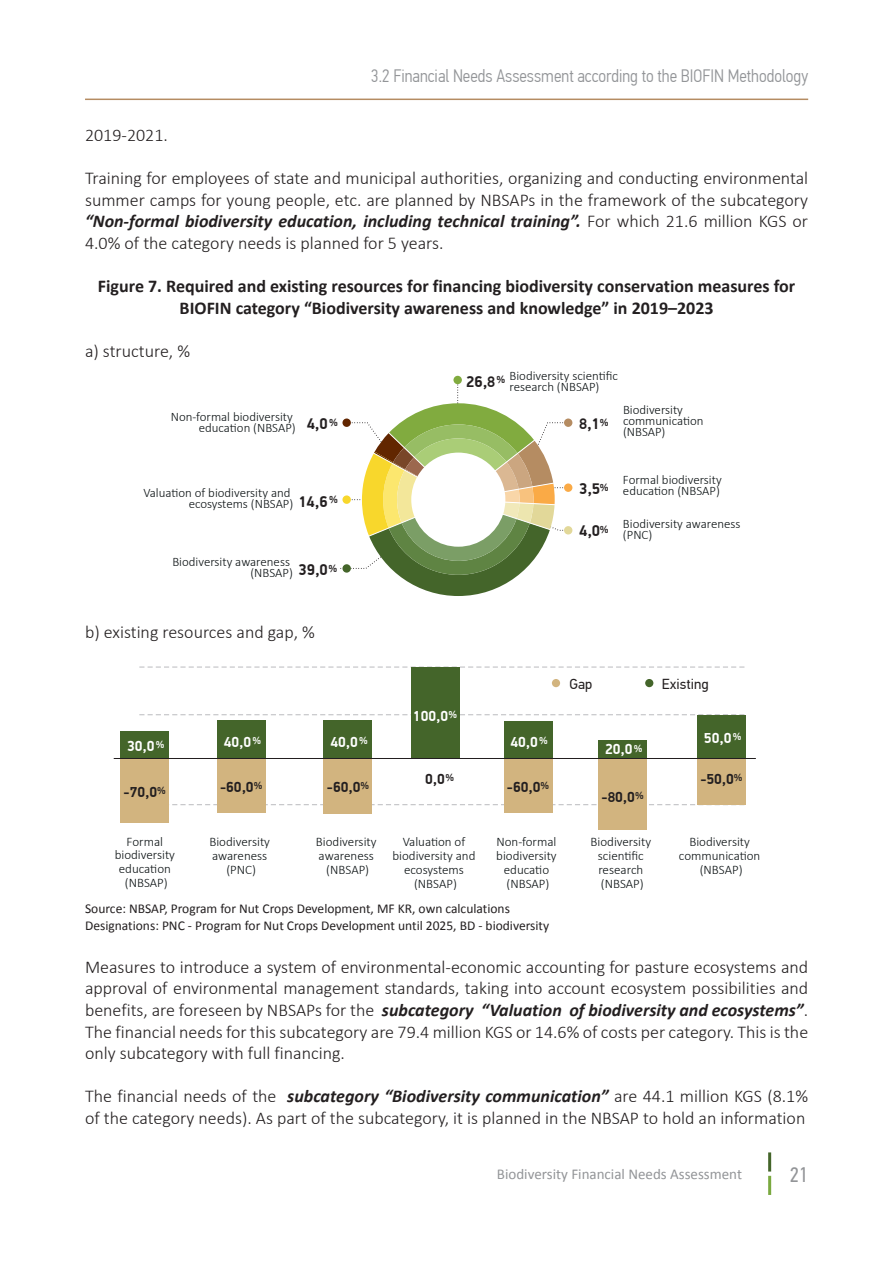
<style>
.page{position:relative;width:893px;height:1263px;background:#fff}
.page>*{position:absolute;margin:0;border:0;box-sizing:border-box;transform-origin:0 0}
.t1{font:21px "PF Din Text Cond Pro";color:#939598}
.t2{font:300 18px/21.6px "Calibri";color:#231f20;text-align:justify}
.t3{font:700 18px/21.6px "Calibri";color:#231f20;text-align:center}
.t4{font:300 18px "PF Din Text Cond Pro";color:#939598}
.t5{font:700 15.45px "PF Din Display Pro";color:#231f20}
.t6{font:15px "Calibri";color:#939598}
.t7{font:700 14.55px "PF Din Display Pro";color:#231f20}
.t8{font:700 14.55px "PF Din Display Pro";color:#fff}
.t9{font:14.55px "PF Din Text Pro";color:#231f20}
.t10{font:13.5px/16.2px "Calibri";color:#231f20}
.t11{font:300 13.05px/13.8px "Calibri";color:#0c1214;text-align:center}
.t12{font:300 12.9px/11.1px "Calibri";color:#0c1214}
.t13{font:700 10.35px "PF Din Display Pro";color:#231f20}
.t14{font:700 10.2px "PF Din Display Pro";color:#fff}
.t15{font:700 10.2px "PF Din Display Pro";color:#231f20}
.s1{font-weight:700;font-style:italic}
</style>
<div class="page">
<hr style="left:768px;top:1176px;width:3px;height:19px;background:#7aa940">
<hr style="left:768px;top:1152px;width:3px;height:19px;background:#44652a">
<svg style="left:340px;top:382px;width:233px;height:214px"></svg>
<div style="left:342px;top:418px;width:9px;height:9px;background:#622600;border-radius:50%"></div>
<div style="left:564px;top:418px;width:8px;height:9px;background:#b58c62;border-radius:50%"></div>
<div style="left:453px;top:376px;width:9px;height:8px;background:#81ab3f;border-radius:50%"></div>
<div style="left:342px;top:495px;width:9px;height:9px;background:#f8d72c;border-radius:50%"></div>
<div style="left:564px;top:483px;width:8px;height:9px;background:#faaa46;border-radius:50%"></div>
<div style="left:342px;top:564px;width:9px;height:9px;background:#44652a;border-radius:50%"></div>
<div style="left:564px;top:526px;width:8px;height:8px;background:#e2d899;border-radius:50%"></div>
<svg style="left:139px;top:666px;width:606px;height:1px"></svg>
<svg style="left:139px;top:714px;width:606px;height:1px"></svg>
<svg style="left:172px;top:804px;width:523px;height:1px"></svg>
<div style="left:121px;top:731px;width:48px;height:27px;background:#44652a"></div>
<div style="left:121px;top:758px;width:48px;height:65px;background:#d2b47f"></div>
<div style="left:217px;top:720px;width:49px;height:38px;background:#44652a"></div>
<div style="left:217px;top:758px;width:49px;height:55px;background:#d2b47f"></div>
<div style="left:323px;top:720px;width:49px;height:38px;background:#44652a"></div>
<div style="left:323px;top:758px;width:49px;height:55px;background:#d2b47f"></div>
<div style="left:411px;top:667px;width:49px;height:91px;background:#44652a"></div>
<div style="left:504px;top:721px;width:49px;height:37px;background:#44652a"></div>
<div style="left:504px;top:758px;width:49px;height:55px;background:#d2b47f"></div>
<div style="left:598px;top:740px;width:49px;height:18px;background:#44652a"></div>
<div style="left:598px;top:758px;width:49px;height:72px;background:#d2b47f"></div>
<div style="left:697px;top:715px;width:49px;height:43px;background:#44652a"></div>
<div style="left:697px;top:758px;width:49px;height:47px;background:#d2b47f"></div>
<div style="left:645px;top:679px;width:8px;height:8px;background:#44652a;border-radius:50%"></div>
<div style="left:552px;top:679px;width:8px;height:8px;background:#d2b47f;border-radius:50%"></div>
<hr style="left:114px;top:758px;width:642px;height:1px;background:#231f20">
<hr style="left:85px;top:99px;width:723px;height:1px;background:#b58c62">
<p class="t4" style="left:371px;top:66px;width:438px">3.2 Financial Needs Assessment according to the BIOFIN Methodology</p>
<p class="t2" style="left:85px;top:124px;width:84px">2019-2021.</p>
<p class="t2" style="left:85px;top:167px;width:725px">Training for employees of state and municipal authorities, organizing and conducting environmental summer camps for young people, etc. are planned by NBSAPs in the framework of the subcategory <span class="s1">“Non-formal biodiversity education, including technical training”.</span> For which 21.6 million KGS or 4.0% of the category needs is planned for 5 years.</p>
<p class="t3" style="left:98px;top:275px;width:699px">Figure 7. Required and existing resources for financing biodiversity conservation measures for<br>BIOFIN category “Biodiversity awareness and knowledge” in 2019–2023</p>
<p class="t2" style="left:85px;top:340px;width:107px">a) structure, %</p>
<p class="t12" style="left:171px;top:411px;width:126px;text-align:right">Non-formal biodiversity education (NBSAP)</p>
<p class="t12" style="left:509px;top:370px;width:110px">Biodiversity scientific research (NBSAP)</p>
<p class="t5" style="left:466px;top:372px;width:31px">26,8</p>
<p class="t13" style="left:497px;top:373px;width:10px">%</p>
<p class="t5" style="left:307px;top:415px;width:23px">4,0</p>
<p class="t5" style="left:579px;top:415px;width:22px">8,1</p>
<p class="t13" style="left:329px;top:416px;width:10px">%</p>
<p class="t13" style="left:600px;top:416px;width:10px">%</p>
<p class="t12" style="left:623px;top:404px;width:82px">Biodiversity communication (NBSAP)</p>
<p class="t12" style="left:143px;top:487px;width:151px;text-align:right">Valuation of biodiversity and ecosystems (NBSAP)</p>
<p class="t5" style="left:298px;top:492px;width:31px">14,6</p>
<p class="t13" style="left:329px;top:493px;width:10px">%</p>
<p class="t12" style="left:172px;top:556px;width:122px;text-align:right">Biodiversity awareness (NBSAP)</p>
<p class="t5" style="left:298px;top:560px;width:31px">39,0</p>
<p class="t13" style="left:329px;top:562px;width:10px">%</p>
<p class="t2" style="left:85px;top:621px;width:231px">b) existing resources and gap, %</p>
<p class="t8" style="left:413px;top:707px;width:37px">100,0</p>
<p class="t14" style="left:449px;top:709px;width:10px">%</p>
<p class="t8" style="left:127px;top:737px;width:29px">30,0</p>
<p class="t14" style="left:156px;top:738px;width:10px">%</p>
<p class="t8" style="left:224px;top:733px;width:29px">40,0</p>
<p class="t8" style="left:330px;top:733px;width:29px">40,0</p>
<p class="t8" style="left:510px;top:733px;width:29px">40,0</p>
<p class="t14" style="left:252px;top:735px;width:10px">%</p>
<p class="t14" style="left:359px;top:735px;width:10px">%</p>
<p class="t14" style="left:539px;top:735px;width:10px">%</p>
<p class="t7" style="left:124px;top:783px;width:35px">-70,0</p>
<p class="t15" style="left:157px;top:784px;width:10px">%</p>
<p class="t7" style="left:425px;top:770px;width:31px">0,0<sup>%</sup></p>
<p class="t7" style="left:220px;top:778px;width:35px">-60,0</p>
<p class="t7" style="left:327px;top:778px;width:35px">-60,0</p>
<p class="t7" style="left:507px;top:778px;width:35px">-60,0</p>
<p class="t15" style="left:254px;top:780px;width:10px">%</p>
<p class="t15" style="left:360px;top:780px;width:10px">%</p>
<p class="t15" style="left:540px;top:780px;width:10px">%</p>
<p class="t5" style="left:579px;top:479px;width:23px">3,5</p>
<p class="t5" style="left:579px;top:522px;width:23px">4,0</p>
<p class="t13" style="left:600px;top:481px;width:10px">%</p>
<p class="t13" style="left:600px;top:523px;width:10px">%</p>
<p class="t12" style="left:623px;top:474px;width:100px">Formal biodiversity education (NBSAP)</p>
<p class="t12" style="left:623px;top:518px;width:119px">Biodiversity awareness (PNC)</p>
<p class="t9" style="left:569px;top:676px;width:24px">Gap</p>
<p class="t9" style="left:662px;top:676px;width:48px">Existing</p>
<p class="t8" style="left:605px;top:741px;width:29px">20,0</p>
<p class="t14" style="left:634px;top:742px;width:10px">%</p>
<p class="t7" style="left:602px;top:788px;width:35px">-80,0</p>
<p class="t15" style="left:635px;top:789px;width:10px">%</p>
<p class="t8" style="left:704px;top:729px;width:29px">50,0</p>
<p class="t14" style="left:733px;top:730px;width:10px">%</p>
<p class="t15" style="left:734px;top:772px;width:10px">%</p>
<p class="t7" style="left:700px;top:770px;width:35px">-50,0</p>
<p class="t11" style="left:115px;top:834px;width:62px">Formal biodiversity education (NBSAP)</p>
<p class="t11" style="left:209px;top:835px;width:62px">Biodiversity awareness (PNC)</p>
<p class="t11" style="left:316px;top:835px;width:62px">Biodiversity awareness (NBSAP)</p>
<p class="t11" style="left:392px;top:835px;width:85px">Valuation of biodiversity and ecosystems (NBSAP)</p>
<p class="t11" style="left:591px;top:835px;width:62px">Biodiversity scientific research (NBSAP)</p>
<p class="t11" style="left:679px;top:835px;width:83px">Biodiversity communication (NBSAP)</p>
<p class="t11" style="left:496px;top:835px;width:62px">Non-formal biodiversity educatio (NBSAP)</p>
<p class="t10" style="left:85px;top:901px;width:466px">Source: NBSAP, Program for Nut Crops Development, MF KR, own calculations<br>Designations: PNC - Program for Nut Crops Development until 2025, BD - biodiversity</p>
<p class="t2" style="left:85px;top:956px;width:725px">Measures to introduce a system of environmental-economic accounting for pasture ecosystems and approval of environmental management standards, taking into account ecosystem possibilities and benefits, are foreseen by NBSAPs for the <span class="s1">subcategory “Valuation of biodiversity and ecosystems”</span>.<br>The financial needs for this subcategory are 79.4 million KGS or 14.6% of costs per category. This is the only subcategory with full financing.</p>
<p class="t2" style="left:85px;top:1085px;width:725px">The financial needs of the <span class="s1">subcategory “Biodiversity communication”</span> are 44.1 million KGS (8.1% of the category needs). As part of the subcategory, it is planned in the NBSAP to hold an information</p>
<p class="t6" style="left:497px;top:1165px;width:247px">Biodiversity Financial Needs Assessment</p>
<p class="t1" style="left:790px;top:1162px;width:20px">21</p>
</div>
